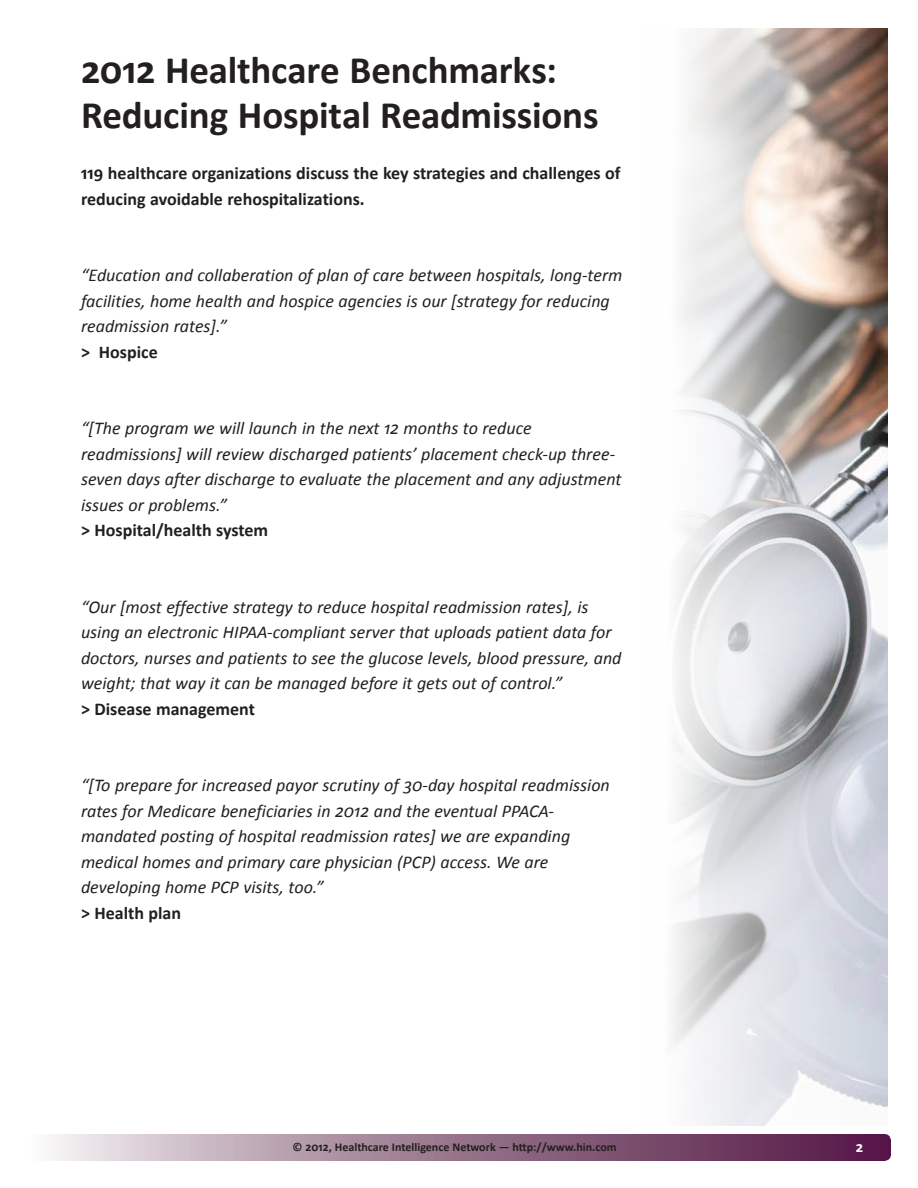
<style>
.page{position:relative;width:918px;height:1188px;background:#fff}
.page>*{position:absolute;margin:0;border:0;box-sizing:border-box;transform-origin:0 0}
.Intro__Title{font:700 39px "Calibri";letter-spacing:-.005em;color:#231f20}
.TOC__Head{font:italic 18px/25.5px "Calibri";color:#231f20}
.TOC__Head-2{font:700 18px/25.5px "Calibri";color:#231f20}
.Footer__Page_number{font:700 15px "Calibri";color:#fff}
.t1{font:700 12px "Calibri";color:#231f20}
</style>
<div class="page">
<img style="left:672px;top:28px;width:216px;height:1098px">
<svg style="left:27px;top:1134px;width:864px;height:27px;background:#9c7b92"></svg>
<p class="Intro__Title" style="left:81px;top:46px;width:477px">2012 Healthcare Benchmarks:</p>
<p class="Intro__Title" style="left:81px;top:91px;width:519px">Reducing Hospital Readmissions</p>
<p class="TOC__Head-2" style="left:81px;top:160px;width:541px">119 healthcare organizations discuss the key strategies and challenges of reducing avoidable rehospitalizations.</p>
<p class="TOC__Head" style="left:81px;top:262px;width:543px">“Education and collaberation of plan of care between hospitals, long-term facilities, home health and hospice agencies is our [strategy for reducing readmission rates].”</p>
<p class="TOC__Head-2" style="left:81px;top:338px;width:78px">&gt; Hospice</p>
<p class="TOC__Head" style="left:81px;top:415px;width:542px">“[The program we will launch in the next 12 months to reduce readmissions] will review discharged patients’ placement check-up three&shy;seven days after discharge to evaluate the placement and any adjustment issues or problems.”</p>
<p class="TOC__Head-2" style="left:81px;top:517px;width:189px">&gt; Hospital/health system</p>
<p class="TOC__Head" style="left:81px;top:593px;width:542px">“Our [most effective strategy to reduce hospital readmission rates], is using an electronic HIPAA-compliant server that uploads patient data for doctors, nurses and patients to see the glucose levels, blood pressure, and weight; that way it can be managed before it gets out of control.”</p>
<p class="TOC__Head-2" style="left:81px;top:695px;width:175px">&gt; Disease management</p>
<p class="TOC__Head" style="left:81px;top:772px;width:530px">“[To prepare for increased payor scrutiny of 30-day hospital readmission rates for Medicare beneficiaries in 2012 and the eventual PPACA&shy;mandated posting of hospital readmission rates] we are expanding medical homes and primary care physician (PCP) access. We are developing home PCP visits, too.”</p>
<p class="TOC__Head-2" style="left:81px;top:899px;width:102px">&gt; Health plan</p>
<p class="t1" style="left:293px;top:1139px;width:325px">© 2012, Healthcare Intelligence Network — http://www.hin.com</p>
<p class="Footer__Page_number" style="left:856px;top:1138px;width:9px">2</p>
</div>
